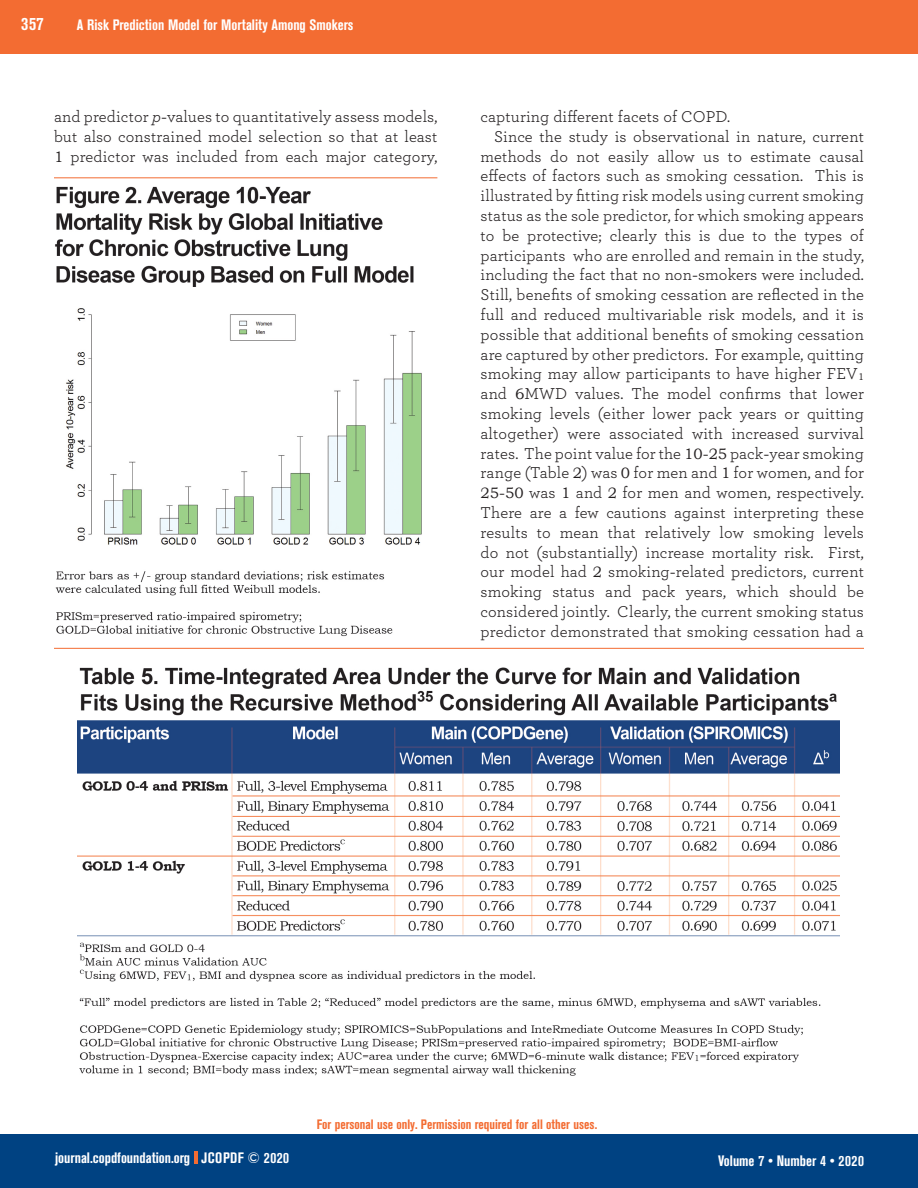
<style>
.page{position:relative;width:918px;height:1188px;background:#fff}
.page>*{position:absolute;margin:0;border:0;box-sizing:border-box;transform-origin:0 0}
.t1{font:700 condensed 18px "Akzidenz Grotesk BE";color:#fff}
.t2{font:16.5px/19.8px "Breathe";letter-spacing:.01em;color:#231f20;text-align:justify}
.t3{font:700 condensed 15px "Akzidenz Grotesk BE";color:#fff}
.t4{font:700 condensed 13.5px "Akzidenz Grotesk BE";color:#f36c32}
.s1{font-style:italic}
.s2{font-family:"Bookman Old Style";font-size:15px}
.s3{font-family:"Bookman Old Style";font-size:9.6px}
</style>
<div class="page">
<div style="left:0;top:1134px;width:918px;height:54px;background:#004282"></div>
<div style="left:0;top:0;width:918px;height:54px;background:#f36c32"></div>
<svg style="left:194px;top:1152px;width:3px;height:12px"></svg>
<img style="left:55px;top:187px;width:367px;height:450px">
<img style="left:78px;top:667px;width:762px;height:409px">
<hr style="left:54px;top:178px;width:383px;height:1px;background:#f36c32">
<hr style="left:54px;top:648px;width:810px;height:1px;background:#f36c32">
<p class="t1" style="left:21px;top:13px;width:24px">357</p>
<p class="t3" style="left:77px;top:16px;width:278px">A Risk Prediction Model for Mortality Among Smokers</p>
<p class="t2" style="left:54px;top:106px;width:385px">and predictor <span class="s1">p</span><span class="s2">-</span>values to quantitatively assess models, but also constrained model selection so that at least <span class="s2">1</span> predictor was included from each major category,</p>
<p class="t2" style="left:481px;top:106px;width:251px">capturing different facets of COPD.</p>
<p class="t2" style="left:494px;top:126px;width:371px">Since the study is observational in nature, current</p>
<p class="t2" style="left:481px;top:145px;width:385px">methods do not easily allow us to estimate causal</p>
<p class="t2" style="left:481px;top:165px;width:385px">effects of factors such as smoking cessation. This is</p>
<p class="t2" style="left:481px;top:185px;width:385px">illustrated by fitting risk models using current smoking</p>
<p class="t2" style="left:481px;top:205px;width:385px">status as the sole predictor, for which smoking appears</p>
<p class="t2" style="left:481px;top:225px;width:385px">to be protective; clearly this is due to the types of</p>
<p class="t2" style="left:481px;top:244px;width:385px">participants who are enrolled and remain in the study,</p>
<p class="t2" style="left:481px;top:264px;width:385px">including the fact that no non<span class="s2">-</span>smokers were included.</p>
<p class="t2" style="left:481px;top:284px;width:385px">Still, benefits of smoking cessation are reflected in the</p>
<p class="t2" style="left:481px;top:304px;width:385px">full and reduced multivariable risk models, and it is</p>
<p class="t2" style="left:481px;top:324px;width:385px">possible that additional benefits of smoking cessation</p>
<p class="t2" style="left:481px;top:343px;width:385px">are captured by other predictors. For example, quitting</p>
<p class="t2" style="left:481px;top:363px;width:385px">smoking may allow participants to have higher FEV<span class="s3">1</span></p>
<p class="t2" style="left:481px;top:383px;width:385px">and <span class="s2">6</span>MWD values. The model confirms that lower</p>
<p class="t2" style="left:481px;top:403px;width:385px">smoking levels (either lower pack years or quitting</p>
<p class="t2" style="left:481px;top:423px;width:385px">altogether) were associated with increased survival</p>
<p class="t2" style="left:481px;top:442px;width:385px">rates. The point value for the <span class="s2">10-25</span> pack<span class="s2">-</span>year smoking</p>
<p class="t2" style="left:481px;top:462px;width:385px">range (Table <span class="s2">2</span>) was <span class="s2">0</span> for men and <span class="s2">1</span> for women, and for</p>
<p class="t2" style="left:481px;top:482px;width:385px"><span class="s2">25-50</span> was <span class="s2">1</span> and <span class="s2">2</span> for men and women, respectively.</p>
<p class="t2" style="left:481px;top:502px;width:385px">There are a few cautions against interpreting these</p>
<p class="t2" style="left:481px;top:522px;width:385px">results to mean that relatively low smoking levels</p>
<p class="t2" style="left:481px;top:541px;width:385px">do not (substantially) increase mortality risk. First,</p>
<p class="t2" style="left:481px;top:561px;width:385px">our model had <span class="s2">2</span> smoking<span class="s2">-</span>related predictors, current</p>
<p class="t2" style="left:481px;top:581px;width:385px">smoking status and pack years, which should be</p>
<p class="t2" style="left:481px;top:601px;width:385px">considered jointly. Clearly, the current smoking status</p>
<p class="t2" style="left:481px;top:621px;width:385px">predictor demonstrated that smoking cessation had a</p>
<p class="t4" style="left:317px;top:1117px;width:282px">For personal use only. Permission required for all other uses.</p>
<p class="t3" style="left:55px;top:1149px;width:236px">journal.copdfoundation.org JCOPDF © 2020</p>
<p class="t3" style="left:718px;top:1152px;width:147px">Volume 7 • Number 4 • 2020</p>
</div>
